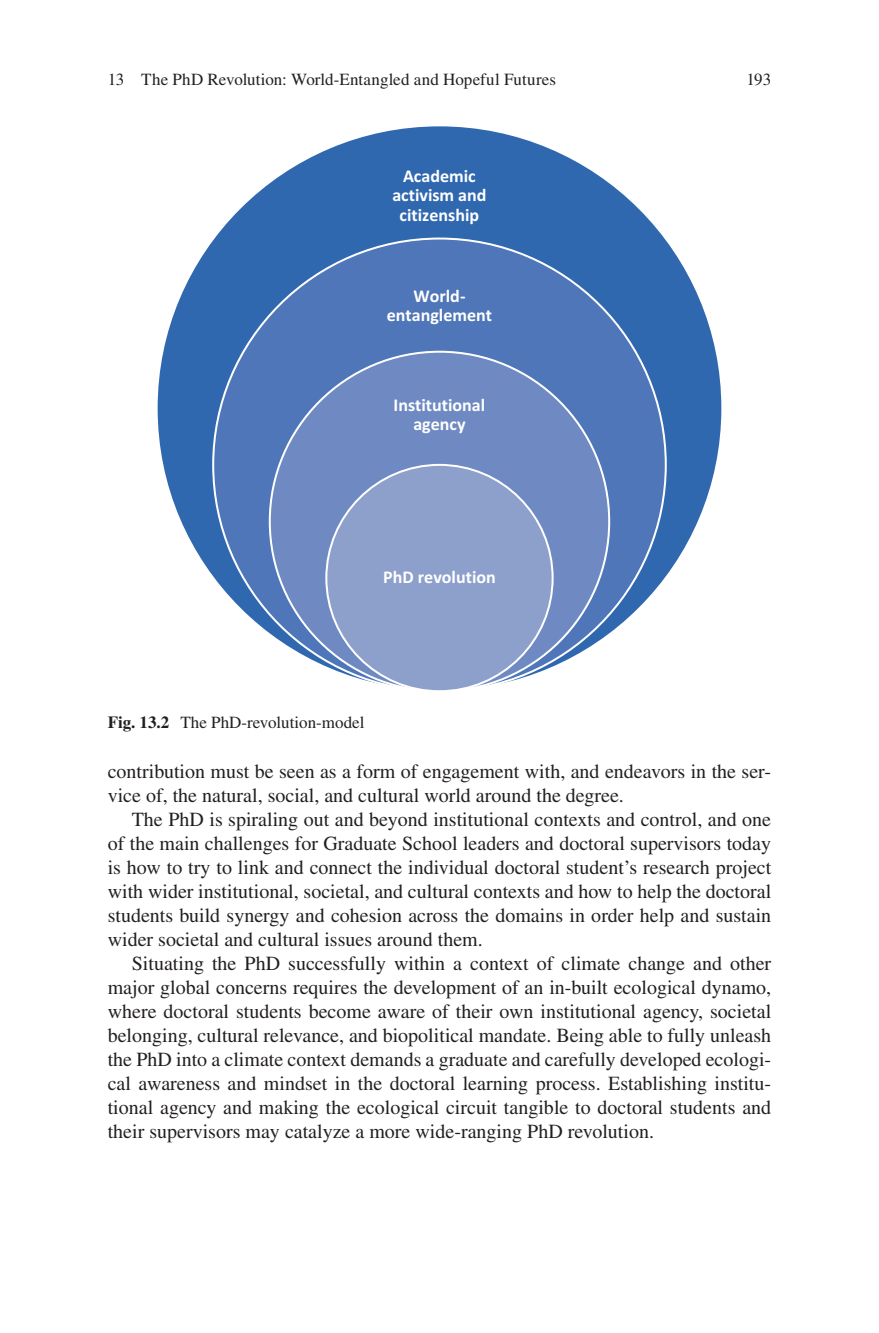
<style>
.page{position:relative;width:879px;height:1333px;background:#fff}
.page>*{position:absolute;margin:0;border:0;box-sizing:border-box;transform-origin:0 0}
.t1{font:20px/24px "Times LT Std";color:#231f20;text-align:justify}
.t2{font:700 18px/19.8px "Calibri";color:#fff;text-align:center}
.t3{font:17px "Times LT Std";color:#231f20}
.s1{font-weight:700}
</style>
<div class="page">
<div style="left:157px;top:125px;width:565px;height:566px;background:#3068b0;border-radius:50%"></div>
<div style="left:213px;top:238px;width:453px;height:453px;background:#4f76b8;border-radius:50%"></div>
<div style="left:270px;top:352px;width:339px;height:339px;background:#6f8ac2;border-radius:50%"></div>
<div style="left:326px;top:465px;width:226px;height:226px;background:#8da0cb;border-radius:50%"></div>
<p class="t3" style="left:108px;top:70px;width:450px">13 The PhD Revolution: World-Entangled and Hopeful Futures</p>
<p class="t2" style="left:392px;top:165px;width:96px">Academic activism and citizenship</p>
<p class="t2" style="left:387px;top:286px;width:107px">World&shy;entanglement</p>
<p class="t2" style="left:393px;top:395px;width:93px">Institutional agency</p>
<p class="t2" style="left:383px;top:567px;width:114px">PhD revolution</p>
<p class="t3" style="left:108px;top:712px;width:258px"><span class="s1">Fig. 13.2</span> The PhD-revolution-model</p>
<p class="t3" style="left:746px;top:70px;width:26px">193</p>
<p class="t1" style="left:108px;top:758px;width:665px">contribution must be seen as a form of engagement with, and endeavors in the ser&shy;vice of, the natural, social, and cultural world around the degree.</p>
<p class="t1" style="left:108px;top:806px;width:665px;text-indent:24px">The PhD is spiraling out and beyond institutional contexts and control, and one of the main challenges for Graduate School leaders and doctoral supervisors today is how to try to link and connect the individual doctoral student’s research project with wider institutional, societal, and cultural contexts and how to help the doctoral students build synergy and cohesion across the domains in order help and sustain wider societal and cultural issues around them.</p>
<p class="t1" style="left:108px;top:950px;width:665px;text-indent:24px">Situating the PhD successfully within a context of climate change and other major global concerns requires the development of an in-built ecological dynamo, where doctoral students become aware of their own institutional agency, societal belonging, cultural relevance, and biopolitical mandate. Being able to fully unleash the PhD into a climate context demands a graduate and carefully developed ecologi&shy;cal awareness and mindset in the doctoral learning process. Establishing institu&shy;tional agency and making the ecological circuit tangible to doctoral students and their supervisors may catalyze a more wide-ranging PhD revolution.</p>
</div>
